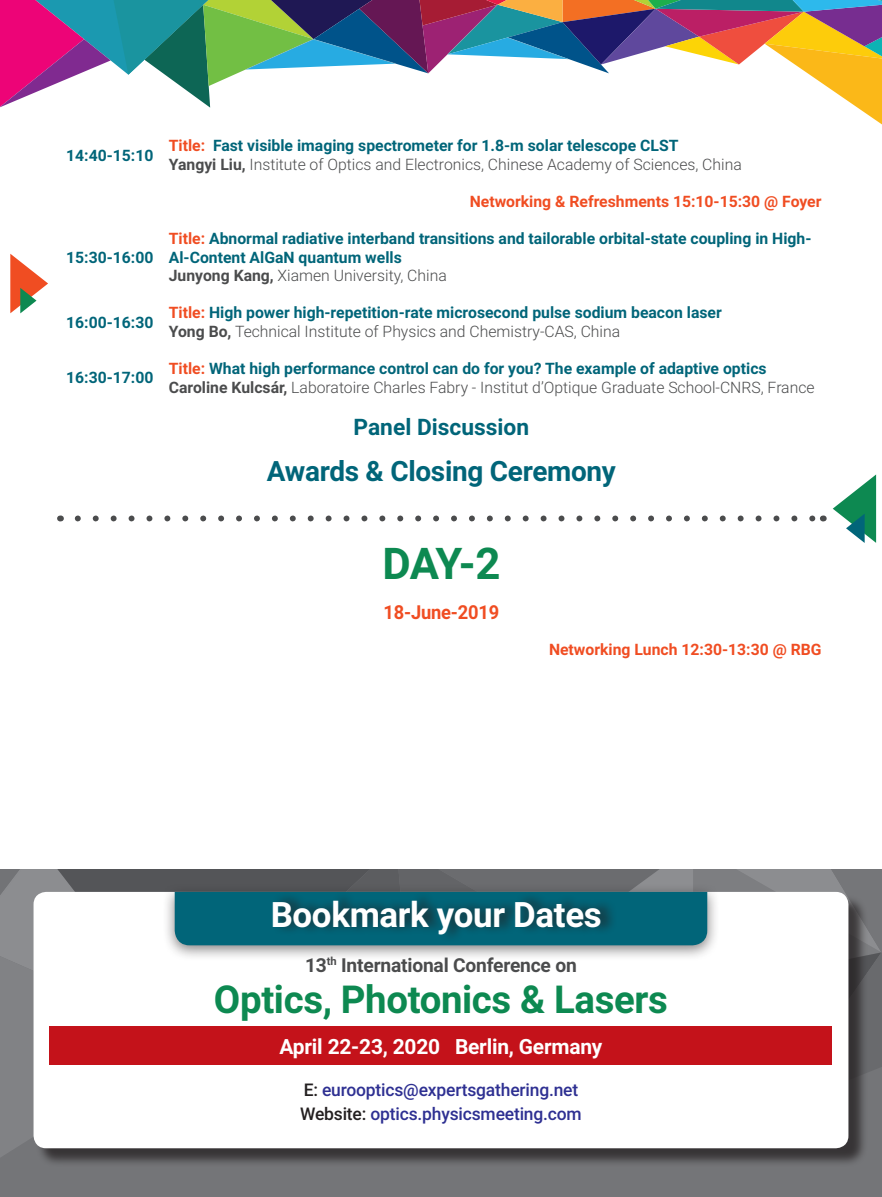
<style>
.page{position:relative;width:882px;height:1197px;background:#fff}
.page>*{position:absolute;margin:0;border:0;box-sizing:border-box;transform-origin:0 0}
.t1{font:700 43.75px "Roboto";color:#0d8951}
.t2{font:700 38.5px "Roboto";letter-spacing:-.01em;color:#0d8951}
.t3{font:700 35px "Roboto";letter-spacing:-.01em;color:#fff}
.t4{font:700 28px "Roboto";letter-spacing:-.01em;color:#016579}
.t5{font:700 22.75px "Roboto";color:#016579}
.t6{font:700 21px "Roboto";letter-spacing:-.01em;color:#fff}
.t7{font:700 19.25px "Roboto";letter-spacing:-.01em;color:#4b4c4d}
.t8{font:700 19.25px "Roboto";letter-spacing:-.01em;color:#f04d22;scale:.95 1}
.t9{font:500 17.5px "Roboto";letter-spacing:-.01em;color:#2e3092}
.t10{font:700 15.75px/18.9px "Roboto";color:#016579}
.t11{font:300 15.75px/18.9px "Roboto";color:#4b4c4d}
.t12{font:700 15.75px "Roboto";color:#f04d22}
.s1{font-weight:700;color:#f04d22}
.s2{font-weight:700;color:#016579}
.s3{font-weight:700}
.s4{color:#f04d22}
.s5{color:#4b4c4d}
.s6{font-weight:300;color:#4b4c4d}
.s7{color:#231f20}
</style>
<div class="page">
<svg style="left:0;top:0;width:882px;height:125px"></svg>
<svg style="left:833px;top:474px;width:43px;height:69px"></svg>
<svg style="left:10px;top:254px;width:38px;height:59px"></svg>
<svg style="left:78px;top:516px;width:736px;height:5px"></svg>
<div style="left:0;top:869px;width:882px;height:328px;background:#747578"></div>
<svg style="left:0;top:1137px;width:36px;height:20px"></svg>
<div style="left:36px;top:894px;width:832px;height:273px;background:#231f20;opacity:.75"></div>
<div style="left:34px;top:892px;width:814px;height:256px;background:#fff;border-radius:13px"></div>
<svg style="left:0;top:869px;width:882px;height:268px"></svg>
<div style="left:272px;top:891px;width:346px;height:52px;background:#231f20;opacity:.75"></div>
<div style="left:50px;top:1026px;width:782px;height:39px;background:#c4121a"></div>
<p class="t10" style="left:66px;top:145px;width:89px">14:40-15:10</p>
<p class="t11" style="left:169px;top:136px;width:574px"><span class="s1">Title:</span> <span class="s2">Fast visible imaging spectrometer for 1.8-m solar telescope CLST<br></span><span class="s3">Yangyi Liu,</span> Institute of Optics and Electronics, Chinese Academy of Sciences, China</p>
<p class="t12" style="left:470px;top:190px;width:353px">Networking &amp; Refreshments 15:10-15:30 @ Foyer</p>
<p class="t10" style="left:66px;top:247px;width:89px">15:30-16:00</p>
<p class="t10" style="left:169px;top:228px;width:644px"><span class="s4">Title:</span> Abnormal radiative interband transitions and tailorable orbital-state coupling in High-<br>Al-Content AlGaN quantum wells<br><span class="s5">Junyong Kang,</span> <span class="s6">Xiamen University, China</span></p>
<p class="t10" style="left:66px;top:312px;width:89px">16:00-16:30</p>
<p class="t10" style="left:169px;top:303px;width:554px"><span class="s4">Title:</span> High power high-repetition-rate microsecond pulse sodium beacon laser<br><span class="s5">Yong Bo,</span> <span class="s6">Technical Institute of Physics and Chemistry-CAS, China</span></p>
<p class="t10" style="left:66px;top:368px;width:89px">16:30-17:00</p>
<p class="t11" style="left:169px;top:358px;width:647px"><span class="s1">Title:</span> <span class="s2">What high performance control can do for you? The example of adaptive optics<br></span><span class="s3">Caroline Kulcsár,</span> Laboratoire Charles Fabry - Institut d’Optique Graduate School-CNRS, France</p>
<p class="t5" style="left:354px;top:411px;width:177px">Panel Discussion</p>
<p class="t4" style="left:267px;top:451px;width:351px">Awards &amp; Closing Ceremony</p>
<p class="t1" style="left:382px;top:533px;width:120px">DAY-2</p>
<p class="t8" style="left:384px;top:598px;width:123px">18-June-2019</p>
<p class="t12" style="left:549px;top:639px;width:274px">Networking Lunch 12:30-13:30 @ RBG</p>
<p class="t3" style="left:271px;top:890px;width:333px">Bookmark your Dates</p>
<p class="t7" style="left:305px;top:951px;width:273px">13<sup>th</sup> International Conference on</p>
<p class="t2" style="left:214px;top:973px;width:455px">Optics, Photonics &amp; Lasers</p>
<p class="t6" style="left:280px;top:1031px;width:324px">April 22-23, 2020 Berlin, Germany</p>
<p class="t9" style="left:304px;top:1078px;width:276px"><span class="s7">E:</span> eurooptics@expertsgathering.net</p>
<p class="t9" style="left:300px;top:1102px;width:283px"><span class="s7">Website:</span> optics.physicsmeeting.com</p>
</div>
